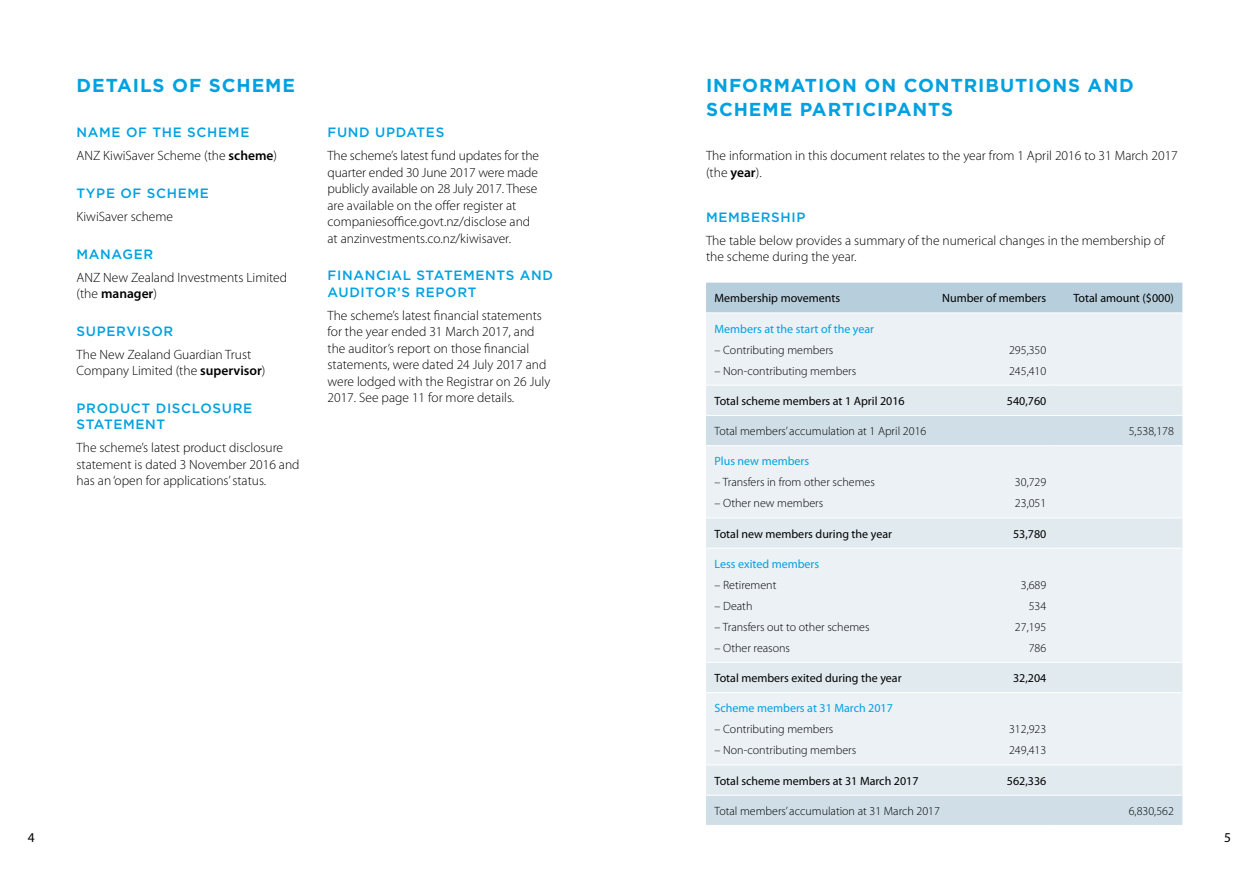
<style>
.page{position:relative;width:1259px;height:893px;background:#fff}
.page>*{position:absolute;margin:0;border:0;box-sizing:border-box;transform-origin:0 0}
.t1{font:700 18.75px/24px "Gotham";letter-spacing:.05em;color:#00a1e0}
.t2{font:300 13.5px/16.5px "Myriad Pro";color:#000}
.t3{font:500 13.5px/16.5px "Gotham";letter-spacing:.05em;color:#00a1e0}
.t4{font:13.5px "Myriad Pro";color:#000}
.t5{font:300 12px "Myriad Pro";color:#000}
.t6{font:12px "Myriad Pro";color:#000}
.t7{font:12px "Myriad Pro";color:#00a1e0}
.s1{font-weight:600}
</style>
<div class="page">
<div style="left:706px;top:283px;width:476px;height:29px;background:#b7cfdc"></div>
<div style="left:706px;top:313px;width:476px;height:72px;background:#ebf1f5"></div>
<div style="left:706px;top:386px;width:476px;height:29px;background:#e1eaef"></div>
<svg style="left:706px;top:416px;width:476px;height:409px;background:#e5ecf1"></svg>
<hr style="left:706px;top:445px;width:234px;height:1px;background:#fff">
<hr style="left:940px;top:445px;width:114px;height:1px;background:#fff">
<hr style="left:1054px;top:445px;width:128px;height:1px;background:#fff">
<hr style="left:706px;top:517px;width:234px;height:1px;background:#fff">
<hr style="left:940px;top:517px;width:114px;height:1px;background:#fff">
<hr style="left:1054px;top:517px;width:128px;height:1px;background:#fff">
<hr style="left:706px;top:548px;width:234px;height:1px;background:#fff">
<hr style="left:940px;top:548px;width:114px;height:1px;background:#fff">
<hr style="left:1054px;top:548px;width:128px;height:1px;background:#fff">
<hr style="left:706px;top:662px;width:234px;height:1px;background:#fff">
<hr style="left:940px;top:662px;width:114px;height:1px;background:#fff">
<hr style="left:1054px;top:662px;width:128px;height:1px;background:#fff">
<hr style="left:706px;top:692px;width:234px;height:1px;background:#fff">
<hr style="left:940px;top:692px;width:114px;height:1px;background:#fff">
<hr style="left:1054px;top:692px;width:128px;height:1px;background:#fff">
<hr style="left:706px;top:764px;width:234px;height:1px;background:#fff">
<hr style="left:940px;top:764px;width:114px;height:1px;background:#fff">
<hr style="left:1054px;top:764px;width:128px;height:1px;background:#fff">
<hr style="left:706px;top:795px;width:234px;height:1px;background:#fff">
<hr style="left:940px;top:795px;width:114px;height:1px;background:#fff">
<hr style="left:1054px;top:795px;width:128px;height:1px;background:#fff">
<h1 class="t1" style="left:77px;top:73px;width:220px">DETAILS OF SCHEME</h1>
<p class="t3" style="left:77px;top:124px;width:174px">NAME OF THE SCHEME</p>
<p class="t2" style="left:77px;top:147px;width:202px">ANZ KiwiSaver Scheme (the <span class="s1">scheme</span>)</p>
<p class="t3" style="left:77px;top:185px;width:134px">TYPE OF SCHEME</p>
<p class="t2" style="left:77px;top:208px;width:98px">KiwiSaver scheme</p>
<p class="t3" style="left:77px;top:245px;width:78px">MANAGER</p>
<p class="t2" style="left:77px;top:269px;width:212px">ANZ New Zealand Investments Limited (the <span class="s1">manager</span>)</p>
<p class="t3" style="left:77px;top:322px;width:98px">SUPERVISOR</p>
<p class="t2" style="left:77px;top:346px;width:190px">The New Zealand Guardian Trust<br>Company Limited (the <span class="s1">supervisor</span>)</p>
<p class="t3" style="left:77px;top:400px;width:177px">PRODUCT DISCLOSURE<br>STATEMENT</p>
<p class="t2" style="left:77px;top:439px;width:225px">The scheme’s latest product disclosure statement is dated 3 November 2016 and has an ‘open for applications’ status.</p>
<p class="t3" style="left:327px;top:124px;width:118px">FUND UPDATES</p>
<p class="t2" style="left:327px;top:147px;width:213px">The scheme’s latest fund updates for the quarter ended 30 June 2017 were made publicly available on 28 July 2017. These are available on the offer register at companiesoffice.govt.nz/disclose and at anzinvestments.co.nz/kiwisaver.</p>
<p class="t3" style="left:327px;top:267px;width:227px">FINANCIAL STATEMENTS AND<br>AUDITOR’S REPORT</p>
<p class="t2" style="left:327px;top:307px;width:224px">The scheme’s latest financial statements for the year ended 31 March 2017, and the auditor’s report on those financial statements, were dated 24 July 2017 and were lodged with the Registrar on 26 July 2017. See page 11 for more details.</p>
<h1 class="t1" style="left:706px;top:73px;width:429px">INFORMATION ON CONTRIBUTIONS AND<br>SCHEME PARTICIPANTS</h1>
<p class="t2" style="left:706px;top:147px;width:473px">The information in this document relates to the year from 1 April 2016 to 31 March 2017 (the <span class="s1">year</span>).</p>
<p class="t3" style="left:706px;top:209px;width:101px">MEMBERSHIP</p>
<p class="t2" style="left:706px;top:232px;width:460px">The table below provides a summary of the numerical changes in the membership of the scheme during the year.</p>
<p class="t6" style="left:714px;top:291px;width:127px">Membership movements</p>
<p class="t6" style="left:942px;top:291px;width:106px">Number of members</p>
<p class="t6" style="left:1073px;top:291px;width:102px">Total amount ($000)</p>
<p class="t7" style="left:714px;top:321px;width:161px">Members at the start of the year</p>
<p class="t5" style="left:714px;top:342px;width:120px">– Contributing members</p>
<p class="t5" style="left:1009px;top:342px;width:39px">295,350</p>
<p class="t5" style="left:714px;top:363px;width:143px">– Non-contributing members</p>
<p class="t5" style="left:1009px;top:363px;width:39px">245,410</p>
<p class="t6" style="left:714px;top:393px;width:192px">Total scheme members at 1 April 2016</p>
<p class="t6" style="left:1007px;top:393px;width:41px">540,760</p>
<p class="t5" style="left:714px;top:424px;width:213px">Total members’ accumulation at 1 April 2016</p>
<p class="t5" style="left:1128px;top:424px;width:47px">5,538,178</p>
<p class="t7" style="left:714px;top:454px;width:96px">Plus new members</p>
<p class="t5" style="left:714px;top:475px;width:162px">– Transfers in from other schemes</p>
<p class="t5" style="left:1015px;top:475px;width:33px">30,729</p>
<p class="t5" style="left:714px;top:496px;width:110px">– Other new members</p>
<p class="t5" style="left:1015px;top:496px;width:33px">23,051</p>
<p class="t6" style="left:714px;top:526px;width:179px">Total new members during the year</p>
<p class="t6" style="left:1013px;top:526px;width:35px">53,780</p>
<p class="t7" style="left:714px;top:556px;width:106px">Less exited members</p>
<p class="t5" style="left:714px;top:578px;width:63px">– Retirement</p>
<p class="t5" style="left:1020px;top:578px;width:27px">3,689</p>
<p class="t5" style="left:714px;top:599px;width:39px">– Death</p>
<p class="t5" style="left:1028px;top:599px;width:19px">534</p>
<p class="t5" style="left:714px;top:620px;width:157px">– Transfers out to other schemes</p>
<p class="t5" style="left:1015px;top:620px;width:33px">27,195</p>
<p class="t5" style="left:714px;top:641px;width:77px">– Other reasons</p>
<p class="t5" style="left:1028px;top:641px;width:19px">786</p>
<p class="t6" style="left:714px;top:671px;width:188px">Total members exited during the year</p>
<p class="t6" style="left:1013px;top:671px;width:35px">32,204</p>
<p class="t7" style="left:714px;top:701px;width:180px">Scheme members at 31 March 2017</p>
<p class="t5" style="left:714px;top:722px;width:120px">– Contributing members</p>
<p class="t5" style="left:1009px;top:722px;width:39px">312,923</p>
<p class="t5" style="left:714px;top:743px;width:143px">– Non-contributing members</p>
<p class="t5" style="left:1009px;top:743px;width:39px">249,413</p>
<p class="t6" style="left:714px;top:773px;width:205px">Total scheme members at 31 March 2017</p>
<p class="t6" style="left:1007px;top:773px;width:41px">562,336</p>
<p class="t5" style="left:714px;top:804px;width:227px">Total members’ accumulation at 31 March 2017</p>
<p class="t5" style="left:1128px;top:804px;width:47px">6,830,562</p>
<p class="t4" style="left:28px;top:829px;width:8px">4</p>
<p class="t4" style="left:1224px;top:829px;width:8px">5</p>
</div>
